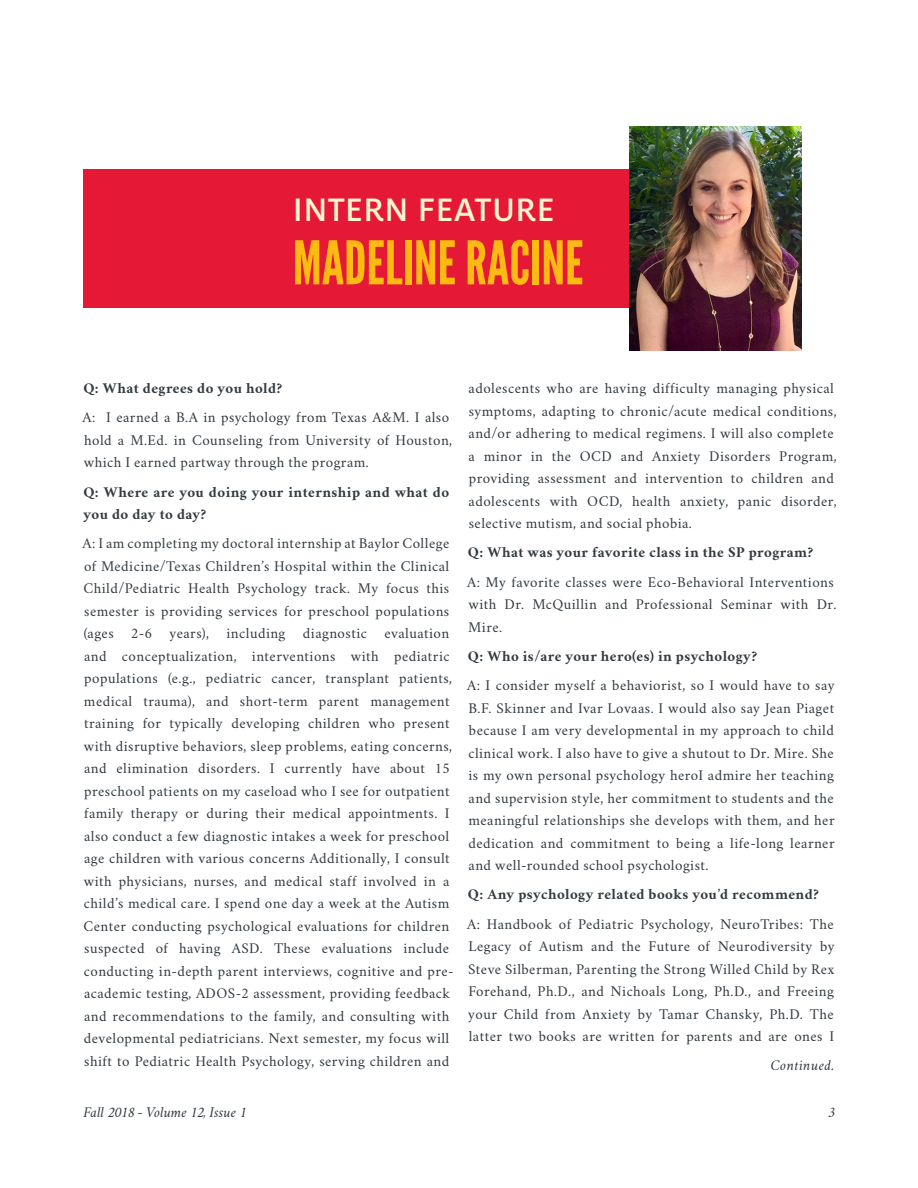
<style>
.page{position:relative;width:918px;height:1188px;background:#fff}
.page>*{position:absolute;margin:0;border:0;box-sizing:border-box;transform-origin:0 0}
.t1{font:60px "League Gothic";color:#fcba13}
.t2{font:500 36px "Milo OT";letter-spacing:.01em;color:#fbf5cc}
.t3{font:15px/22.5px "Crimson";letter-spacing:.03em;color:#323b41}
.t4{font:700 15px/22.5px "Crimson";letter-spacing:.03em;color:#323b41}
.t5{font:italic 15px "Crimson";color:#323b41}
.t6{font:italic 15px "Crimson";letter-spacing:.03em;color:#323b41}
</style>
<div class="page">
<div style="left:83px;top:169px;width:718px;height:139px;background:#e51836"></div>
<img style="left:629px;top:126px;width:172px;height:225px">
<p class="t2" style="left:293px;top:190px;width:263px">INTERN FEATURE</p>
<p class="t1" style="left:293px;top:227px;width:292px">MADELINE RACINE</p>
<p class="t4" style="left:83px;top:377px;width:200px">Q: What degrees do you hold?</p>
<p class="t3" style="left:83px;top:404px;width:371px">A: I earned a B.A in psychology from Texas A&amp;M. I also hold a M.Ed. in Counseling from University of Houston, which I earned partway through the program.</p>
<p class="t4" style="left:83px;top:480px;width:367px">Q: Where are you doing your internship and what do you do day to day?</p>
<p class="t3" style="left:83px;top:530px;width:373px">A: I am completing my doctoral internship at Baylor College of Medicine/Texas Children’s Hospital within the Clinical Child/Pediatric Health Psychology track. My focus this semester is providing services for preschool populations (ages 2-6 years), including diagnostic evaluation and conceptualization, interventions with pediatric populations (e.g., pediatric cancer, transplant patients, medical trauma), and short-term parent management training for typically developing children who present with disruptive behaviors, sleep problems, eating concerns, and elimination disorders. I currently have about 15 preschool patients on my caseload who I see for outpatient family therapy or during their medical appointments. I also conduct a few diagnostic intakes a week for preschool age children with various concerns Additionally, I consult with physicians, nurses, and medical staff involved in a child’s medical care. I spend one day a week at the Autism Center conducting psychological evaluations for children suspected of having ASD. These evaluations include conducting in-depth parent interviews, cognitive and pre&shy;academic testing, ADOS-2 assessment, providing feedback and recommendations to the family, and consulting with developmental pediatricians. Next semester, my focus will shift to Pediatric Health Psychology, serving children and</p>
<p class="t3" style="left:469px;top:375px;width:370px">adolescents who are having difficulty managing physical symptoms, adapting to chronic/acute medical conditions, and/or adhering to medical regimens. I will also complete a minor in the OCD and Anxiety Disorders Program, providing assessment and intervention to children and adolescents with OCD, health anxiety, panic disorder, selective mutism, and social phobia.</p>
<p class="t4" style="left:468px;top:541px;width:347px">Q: What was your favorite class in the SP program?</p>
<p class="t3" style="left:467px;top:569px;width:371px">A: My favorite classes were Eco-Behavioral Interventions with Dr. McQuillin and Professional Seminar with Dr.<br>Mire.</p>
<p class="t4" style="left:468px;top:645px;width:291px">Q: Who is/are your hero(es) in psychology?</p>
<p class="t3" style="left:467px;top:672px;width:369px;text-align:justify">A: I consider myself a behaviorist, so I would have to say B.F. Skinner and Ivar Lovaas. I would also say Jean Piaget because I am very developmental in my approach to child clinical work. I also have to give a shutout to Dr. Mire. She is my own personal psychology heroI admire her teaching and supervision style, her commitment to students and the meaningful relationships she develops with them, and her dedication and commitment to being a life-long learner and well-rounded school psychologist.</p>
<p class="t4" style="left:468px;top:883px;width:353px">Q: Any psychology related books you’d recommend?</p>
<p class="t3" style="left:467px;top:911px;width:369px;text-align:justify">A: Handbook of Pediatric Psychology, NeuroTribes: The Legacy of Autism and the Future of Neurodiversity by Steve Silberman, Parenting the Strong Willed Child by Rex Forehand, Ph.D., and Nichoals Long, Ph.D., and Freeing your Child from Anxiety by Tamar Chansky, Ph.D. The latter two books are written for parents and are ones I</p>
<p class="t6" style="left:770px;top:1056px;width:66px">Continued.</p>
<p class="t5" style="left:83px;top:1103px;width:164px">Fall 2018 - Volume 12, Issue 1</p>
<p class="t5" style="left:828px;top:1103px;width:8px">3</p>
</div>
